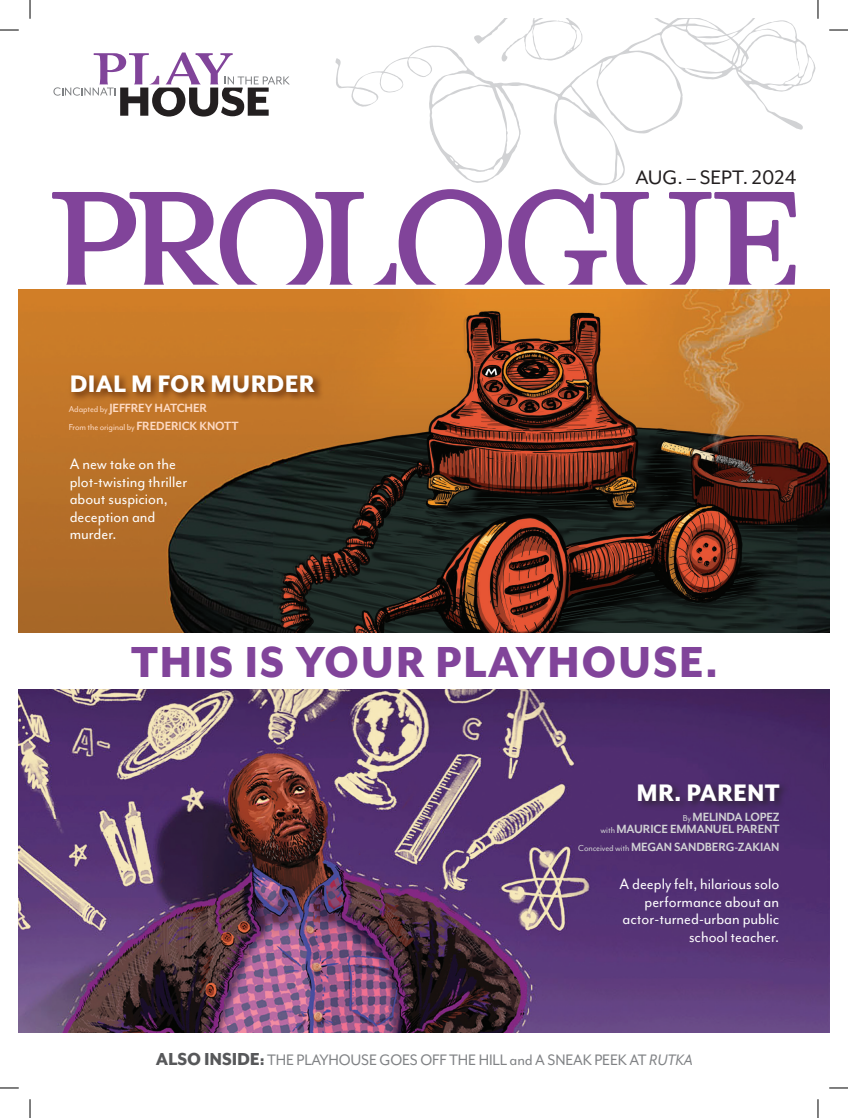
<style>
.page{position:relative;width:848px;height:1118px;background:#fff}
.page>*{position:absolute;margin:0;border:0;box-sizing:border-box;transform-origin:0 0}
.t1{font:800 50px "Mr Eaves Mod OT";letter-spacing:.03em;color:#81449a;scale:.95 1}
.t2{font:800 27.5px "Mr Eaves Mod OT";letter-spacing:.01em;color:#fff;scale:.95 1}
.t3{font:22.5px "Mr Eaves Mod OT";color:#231f20}
.t4{font:17.5px/17.5px "Mr Eaves Mod OT";color:#fff;text-align:right;scale:.95 1}
.t5{font:17.5px "Mr Eaves Mod OT";letter-spacing:-.01em;color:#808285;scale:.95 1}
.t6{font:700 13.75px/12.5px "Mr Eaves Mod OT";letter-spacing:-.01em;color:#d1d2d4;text-align:right;scale:.95 1}
.t7{font:700 13.75px "Mr Eaves Mod OT";letter-spacing:-.01em;color:#fddac4;scale:.95 1}
.t8{font:10px "Mr Eaves Mod OT";letter-spacing:-.01em;color:#fddac4;scale:.95 1}
.s1{font-weight:400;font-size:10px}
.s2{font-weight:700;font-size:13.75px}
.s3{font-weight:800;font-size:20px;color:#57585a}
.s4{font-style:italic}
</style>
<div class="page">
<svg style="left:429px;top:45px;width:220px;height:140px"></svg>
<svg style="left:335px;top:46px;width:122px;height:61px"></svg>
<svg style="left:473px;top:19px;width:342px;height:113px"></svg>
<svg style="left:470px;top:19px;width:121px;height:45px"></svg>
<svg style="left:669px;top:192px;width:126px;height:93px"></svg>
<svg style="left:508px;top:189px;width:141px;height:96px"></svg>
<svg style="left:373px;top:189px;width:129px;height:96px"></svg>
<svg style="left:52px;top:189px;width:312px;height:96px"></svg>
<svg style="left:53px;top:53px;width:237px;height:64px"></svg>
<img style="left:19px;top:689px;width:810px;height:343px">
<img style="left:19px;top:290px;width:810px;height:342px">
<div style="left:635px;top:781px;width:154px;height:30px;background:#231f20;opacity:.75"></div>
<div style="left:68px;top:372px;width:256px;height:31px;background:#441602;opacity:.75"></div>
<svg style="left:0;top:29px;width:19px;height:2px"></svg>
<svg style="left:829px;top:29px;width:19px;height:2px"></svg>
<svg style="left:0;top:1087px;width:19px;height:1px"></svg>
<svg style="left:829px;top:1087px;width:19px;height:1px"></svg>
<svg style="left:29px;top:0;width:2px;height:19px"></svg>
<svg style="left:29px;top:1099px;width:2px;height:19px"></svg>
<svg style="left:817px;top:0;width:1px;height:19px"></svg>
<svg style="left:817px;top:1099px;width:1px;height:19px"></svg>
<h2 class="t2" style="left:70px;top:367px;width:259px">DIAL M FOR MURDER</h2>
<p class="t7" style="left:69px;top:400px;width:147px"><span class="s1">Adapted by</span> JEFFREY HATCHER</p>
<p class="t8" style="left:69px;top:421px;width:180px">From the original by <span class="s2">FREDERICK KNOTT</span></p>
<p class="t4" style="left:70px;top:455px;width:125px;text-align:left">A new take on the plot-twisting thriller about suspicion, deception and murder.</p>
<p class="t3" style="left:635px;top:164px;width:162px">AUG. – SEPT. 2024</p>
<h1 class="t1" style="left:131px;top:633px;width:619px">THIS IS YOUR PLAYHOUSE.</h1>
<h2 class="t2" style="left:636px;top:776px;width:152px">MR. PARENT</h2>
<p class="t6" style="left:600px;top:810px;width:190px"><span class="s1">By</span> MELINDA LOPEZ<br><span class="s1">with</span> MAURICE EMMANUEL PARENT</p>
<p class="t6" style="left:578px;top:840px;width:213px"><span class="s1">Conceived with</span> MEGAN SANDBERG-ZAKIAN</p>
<p class="t4" style="left:619px;top:875px;width:170px">A deeply felt, hilarious solo performance about an actor-turned-urban public school teacher.</p>
<p class="t5" style="left:156px;top:1050px;width:567px"><span class="s3">ALSO INSIDE:</span> THE PLAYHOUSE GOES OFF THE HILL and A SNEAK PEEK AT <span class="s4">RUTKA</span></p>
</div>
